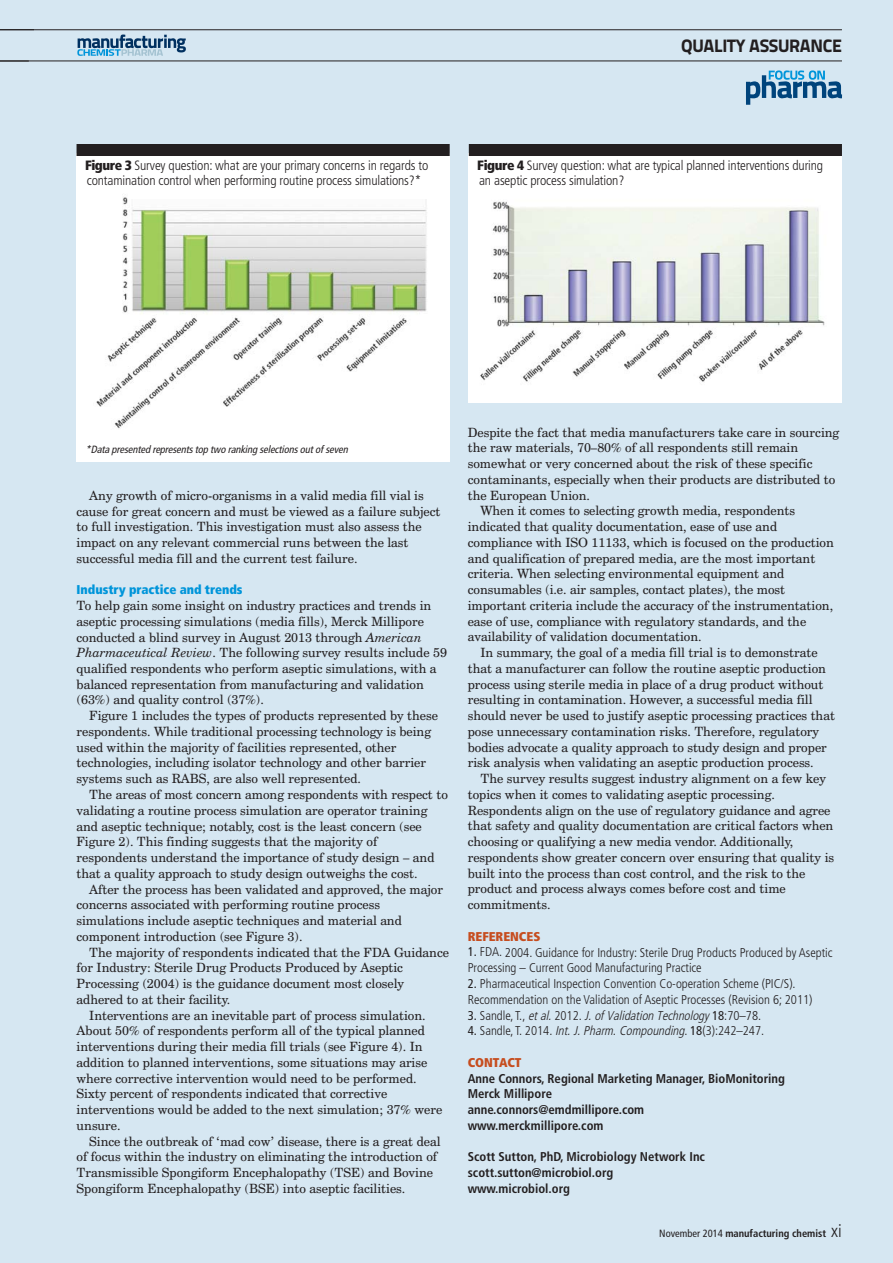
<style>
.page{position:relative;width:893px;height:1263px;background:#d6e7f2}
.page>*{position:absolute;margin:0;border:0;box-sizing:border-box;transform-origin:0 0}
.t1{font:800 18px "Titillium Text 22 L";letter-spacing:-.02em;color:#231f20}
.t2{font:300 condensed 13.5px/15px "Frutiger";letter-spacing:-.01em;color:#231f20}
.t3{font:12.75px/15.8px "Century Schoolbook BT";color:#231f20}
.t4{font:300 condensed 12.75px/15.8px "Frutiger";color:#231f20}
.t5{font:700 condensed 12.75px/15.8px "Frutiger";color:#231f20}
.t6{font:italic 300 condensed 12.75px "Frutiger";color:#231f20}
.t7{font:900 condensed 12.75px "Frutiger";color:#0095da}
.t8{font:900 condensed 12.75px "Frutiger";color:#c64d1f}
.t9{font:italic condensed 10.5px "Frutiger";letter-spacing:-.01em;color:#231f20}
.t10{font:700 condensed 10.5px "Frutiger";color:#231f20}
.s1{font-weight:900}
.s2{font-style:italic}
.s3{font-weight:400}
.s4{font-weight:400;font-style:normal}
.s5{font-style:normal}
.s6{font-weight:300;font-size:18px}
</style>
<div class="page">
<hr style="left:0;top:30px;width:842px;height:1px;background:#231f20">
<hr style="left:0;top:61px;width:842px;height:1px;background:#231f20">
<svg style="left:77px;top:35px;width:109px;height:21px"></svg>
<svg style="left:746px;top:70px;width:96px;height:35px"></svg>
<hr style="left:0;top:29px;width:34px;height:1px;background:#231f20">
<svg style="left:0;top:61px;width:29px;height:1px"></svg>
<div style="left:469px;top:153px;width:373px;height:250px;background:#fff"></div>
<img style="left:480px;top:201px;width:345px;height:182px">
<div style="left:469px;top:144px;width:373px;height:12px;background:#231f20"></div>
<img style="left:77px;top:156px;width:373px;height:306px">
<div style="left:77px;top:144px;width:373px;height:12px;background:#231f20"></div>
<p class="t2" style="left:85px;top:159px;width:345px"><span class="s1">Figure 3</span> Survey question: what are your primary concerns in regards to contamination control when performing routine process simulations?*</p>
<h1 class="t1" style="left:681px;top:39px;width:162px">QUALITY ASSURANCE</h1>
<p class="t2" style="left:477px;top:159px;width:347px"><span class="s1">Figure 4</span> Survey question: what are typical planned interventions during an aseptic process simulation?</p>
<p class="t9" style="left:86px;top:445px;width:264px">*Data presented represents top two ranking selections out of seven</p>
<p class="t3" style="left:77px;top:488px;width:365px;text-indent:13px">Any growth of micro-organisms in a valid media fill vial is cause for great concern and must be viewed as a failure subject to full investigation. This investigation must also assess the impact on any relevant commercial runs between the last successful media fill and the current test failure.</p>
<p class="t7" style="left:77px;top:585px;width:168px">Industry practice and trends</p>
<p class="t3" style="left:77px;top:599px;width:372px">To help gain some insight on industry practices and trends in aseptic processing simulations (media fills), Merck Millipore conducted a blind survey in August 2013 through <span class="s2">American Pharmaceutical Review</span>. The following survey results include 59 qualified respondents who perform aseptic simulations, with a balanced representation from manufacturing and validation (63%) and quality control (37%).</p>
<p class="t3" style="left:77px;top:709px;width:363px;text-indent:13px">Figure 1 includes the types of products represented by these respondents. While traditional processing technology is being used within the majority of facilities represented, other technologies, including isolator technology and other barrier systems such as RABS, are also well represented.</p>
<p class="t3" style="left:77px;top:788px;width:373px;text-indent:13px">The areas of most concern among respondents with respect to validating a routine process simulation are operator training and aseptic technique; notably, cost is the least concern (see Figure 2). This finding suggests that the majority of respondents understand the importance of study design – and that a quality approach to study design outweighs the cost.</p>
<p class="t3" style="left:77px;top:882px;width:368px;text-indent:13px">After the process has been validated and approved, the major concerns associated with performing routine process simulations include aseptic techniques and material and component introduction (see Figure 3).</p>
<p class="t3" style="left:89px;top:945px;width:361px">The majority of respondents indicated that the FDA Guidance</p>
<p class="t3" style="left:77px;top:961px;width:328px">for Industry: Sterile Drug Products Produced by Aseptic</p>
<p class="t3" style="left:77px;top:976px;width:329px">Processing (2004) is the guidance document most closely</p>
<p class="t3" style="left:77px;top:992px;width:155px">adhered to at their facility.</p>
<p class="t3" style="left:89px;top:1008px;width:338px">Interventions are an inevitable part of process simulation.</p>
<p class="t3" style="left:77px;top:1024px;width:350px">About 50% of respondents perform all of the typical planned</p>
<p class="t3" style="left:77px;top:1039px;width:348px">interventions during their media fill trials (see Figure 4). In</p>
<p class="t3" style="left:77px;top:1055px;width:352px">addition to planned interventions, some situations may arise</p>
<p class="t3" style="left:77px;top:1071px;width:342px">where corrective intervention would need to be performed.</p>
<p class="t3" style="left:77px;top:1087px;width:312px">Sixty percent of respondents indicated that corrective</p>
<p class="t3" style="left:77px;top:1102px;width:367px">interventions would be added to the next simulation; 37% were</p>
<p class="t3" style="left:77px;top:1118px;width:46px">unsure.</p>
<p class="t3" style="left:89px;top:1134px;width:353px">Since the outbreak of ‘mad cow’ disease, there is a great deal</p>
<p class="t3" style="left:77px;top:1150px;width:362px">of focus within the industry on eliminating the introduction of</p>
<p class="t3" style="left:77px;top:1165px;width:358px">Transmissible Spongiform Encephalopathy (TSE) and Bovine</p>
<p class="t3" style="left:77px;top:1181px;width:330px">Spongiform Encephalopathy (BSE) into aseptic facilities.</p>
<p class="t3" style="left:468px;top:425px;width:373px">Despite the fact that media manufacturers take care in sourcing</p>
<p class="t3" style="left:468px;top:441px;width:332px">the raw materials, 70–80% of all respondents still remain</p>
<p class="t3" style="left:468px;top:457px;width:346px">somewhat or very concerned about the risk of these specific</p>
<p class="t3" style="left:468px;top:473px;width:369px">contaminants, especially when their products are distributed to</p>
<p class="t3" style="left:468px;top:488px;width:124px">the European Union.</p>
<p class="t3" style="left:480px;top:504px;width:316px">When it comes to selecting growth media, respondents</p>
<p class="t3" style="left:468px;top:520px;width:311px">indicated that quality documentation, ease of use and</p>
<p class="t3" style="left:468px;top:536px;width:368px">compliance with ISO 11133, which is focused on the production</p>
<p class="t3" style="left:468px;top:551px;width:349px">and qualification of prepared media, are the most important</p>
<p class="t3" style="left:468px;top:567px;width:318px">criteria. When selecting environmental equipment and</p>
<p class="t3" style="left:468px;top:583px;width:319px">consumables (i.e. air samples, contact plates), the most</p>
<p class="t3" style="left:468px;top:599px;width:367px">important criteria include the accuracy of the instrumentation,</p>
<p class="t3" style="left:468px;top:614px;width:340px">ease of use, compliance with regulatory standards, and the</p>
<p class="t3" style="left:468px;top:630px;width:236px">availability of validation documentation.</p>
<p class="t3" style="left:480px;top:646px;width:339px">In summary, the goal of a media fill trial is to demonstrate</p>
<p class="t3" style="left:468px;top:661px;width:360px">that a manufacturer can follow the routine aseptic production</p>
<p class="t3" style="left:468px;top:677px;width:357px">process using sterile media in place of a drug product without</p>
<p class="t3" style="left:468px;top:693px;width:346px">resulting in contamination. However, a successful media fill</p>
<p class="t3" style="left:468px;top:709px;width:369px">should never be used to justify aseptic processing practices that</p>
<p class="t3" style="left:468px;top:724px;width:353px">pose unnecessary contamination risks. Therefore, regulatory</p>
<p class="t3" style="left:468px;top:740px;width:361px">bodies advocate a quality approach to study design and proper</p>
<p class="t3" style="left:468px;top:756px;width:347px">risk analysis when validating an aseptic production process.</p>
<p class="t3" style="left:480px;top:772px;width:347px">The survey results suggest industry alignment on a few key</p>
<p class="t3" style="left:468px;top:787px;width:309px">topics when it comes to validating aseptic processing.</p>
<p class="t3" style="left:468px;top:803px;width:364px">Respondents align on the use of regulatory guidance and agree</p>
<p class="t3" style="left:468px;top:819px;width:367px">that safety and quality documentation are critical factors when</p>
<p class="t3" style="left:468px;top:835px;width:327px">choosing or qualifying a new media vendor. Additionally,</p>
<p class="t3" style="left:468px;top:850px;width:368px">respondents show greater concern over ensuring that quality is</p>
<p class="t3" style="left:468px;top:866px;width:339px">built into the process than cost control, and the risk to the</p>
<p class="t3" style="left:468px;top:882px;width:320px">product and process always comes before cost and time</p>
<p class="t3" style="left:468px;top:898px;width:84px">commitments.</p>
<p class="t8" style="left:468px;top:931px;width:74px">REFERENCES</p>
<p class="t4" style="left:468px;top:945px;width:366px"><span class="s3">1.</span> FDA. 2004. Guidance for Industry: Sterile Drug Products Produced by Aseptic<br>Processing – Current Good Manufacturing Practice</p>
<p class="t4" style="left:468px;top:977px;width:346px"><span class="s3">2.</span> Pharmaceutical Inspection Convention Co-operation Scheme (PIC/S).<br>Recommendation on the Validation of Aseptic Processes (Revision 6; 2011)</p>
<p class="t6" style="left:468px;top:1010px;width:295px"><span class="s4">3.</span> <span class="s5">Sandle, T.,</span> et al. <span class="s5">2012.</span> J. of Validation Technology <span class="s4">18</span><span class="s5">:70–78.</span></p>
<p class="t4" style="left:468px;top:1024px;width:298px"><span class="s3">4.</span> Sandle, T. 2014. <span class="s2">Int. J. Pharm. Compounding</span>. <span class="s3">18</span>(3):242–247.</p>
<p class="t8" style="left:468px;top:1057px;width:55px">CONTACT</p>
<p class="t5" style="left:468px;top:1071px;width:319px">Anne Connors, Regional Marketing Manager, BioMonitoring Merck Millipore<br>anne.connors@emdmillipore.com<br>www.merckmillipore.com</p>
<p class="t5" style="left:468px;top:1150px;width:239px">Scott Sutton, PhD, Microbiology Network Inc scott.sutton@microbiol.org www.microbiol.org</p>
<p class="t10" style="left:659px;top:1229px;width:184px"><span class="s3">November 2014</span> manufacturing chemist <span class="s6">xi</span></p>
</div>
